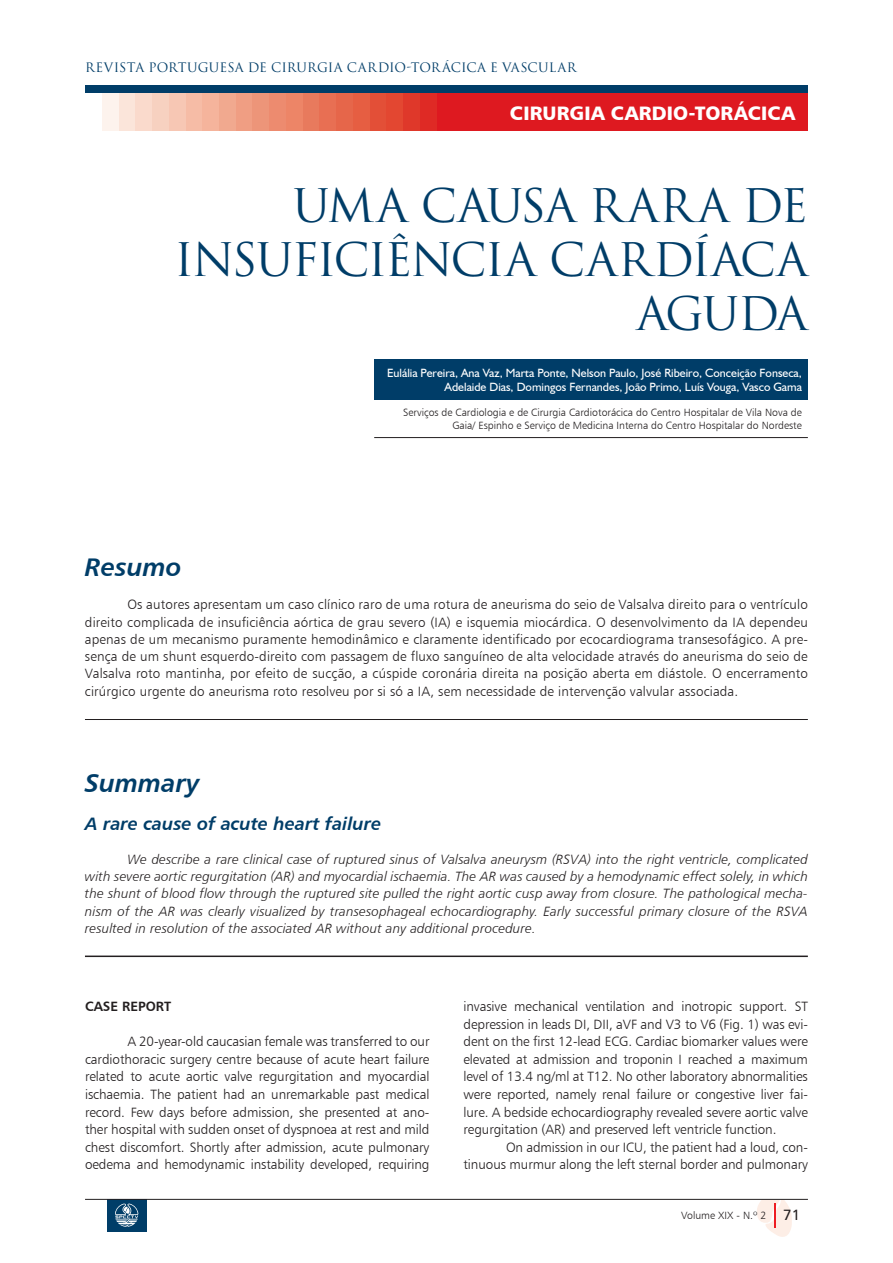
<style>
.page{position:relative;width:893px;height:1263px;background:#fff}
.page>*{position:absolute;margin:0;border:0;box-sizing:border-box;transform-origin:0 0}
.t1{font:45px/54px "Trajax";letter-spacing:-.04em;color:#003d68;text-align:right}
.t2{font:25.5px "Humanist 777 BT Bold Italic B";color:#003d68}
.t3{font:19.5px "Humanist 777 BT Black B";letter-spacing:.005em;color:#fff}
.t4{font:18px "Humanist 777 BT Bold Italic B";color:#003d68}
.t5{font:13.5px/17.5px "Humanist 777 BT Light B";letter-spacing:-.005em;color:#231f20;text-align:justify}
.t6{font:13.5px/17.2px "Humanist 777 BT Light Italic B";letter-spacing:.01em;color:#231f20;text-align:justify}
.t7{font:13.5px "Humanist 777 BT Bold B";color:#231f20}
.t8{font:12.75px "Trajax";letter-spacing:.01em;color:#003d68}
.t9{font:12px/14.4px "Humanist 521 BT";color:#fff;text-align:right}
.t10{font:10.5px/12.6px "Humanist 777 BT Light B";color:#231f20;text-align:right}
.s1{font-family:"Humanist 777 BT Roman B";font-size:15px}
</style>
<div class="page">
<svg style="left:757px;top:1200px;width:35px;height:37px"></svg>
<div style="left:107px;top:1199px;width:40px;height:33px;background:#003d68"></div>
<svg style="left:115px;top:1203px;width:23px;height:24px"></svg>
<hr style="left:85px;top:1199px;width:723px;height:1px;background:#231f20">
<div style="left:85px;top:85px;width:723px;height:9px;background:#003d68"></div>
<div style="left:436px;top:94px;width:372px;height:37px;background:#de1920"></div>
<div style="left:420px;top:94px;width:16px;height:37px;background:#df2a25"></div>
<div style="left:403px;top:94px;width:17px;height:37px;background:#df382a"></div>
<div style="left:386px;top:94px;width:17px;height:37px;background:#e34731"></div>
<div style="left:369px;top:94px;width:17px;height:37px;background:#e34f37"></div>
<div style="left:353px;top:94px;width:16px;height:37px;background:#e65e42"></div>
<div style="left:336px;top:94px;width:17px;height:37px;background:#e6664a"></div>
<div style="left:319px;top:94px;width:17px;height:37px;background:#e86f53"></div>
<div style="left:302px;top:94px;width:17px;height:37px;background:#e87a5d"></div>
<div style="left:286px;top:94px;width:16px;height:37px;background:#ed8567"></div>
<div style="left:269px;top:94px;width:17px;height:37px;background:#ed8b6f"></div>
<div style="left:252px;top:94px;width:17px;height:37px;background:#ed9579"></div>
<div style="left:236px;top:94px;width:16px;height:37px;background:#f09e83"></div>
<div style="left:219px;top:94px;width:17px;height:37px;background:#f1a98f"></div>
<div style="left:202px;top:94px;width:17px;height:37px;background:#f5b49c"></div>
<div style="left:185px;top:94px;width:17px;height:37px;background:#f6bca6"></div>
<div style="left:169px;top:94px;width:16px;height:37px;background:#f7c7b4"></div>
<div style="left:152px;top:94px;width:17px;height:37px;background:#f7d1c0"></div>
<div style="left:135px;top:94px;width:17px;height:37px;background:#fadacc"></div>
<div style="left:118px;top:94px;width:17px;height:37px;background:#fbe5da"></div>
<div style="left:102px;top:94px;width:16px;height:37px;background:#fdf3ed"></div>
<hr style="left:85px;top:719px;width:723px;height:1px;background:#231f20">
<hr style="left:85px;top:955px;width:723px;height:2px;background:#231f20">
<div style="left:374px;top:359px;width:434px;height:41px;background:#003d68"></div>
<hr style="left:374px;top:437px;width:434px;height:1px;background:#231f20">
<p class="t8" style="left:85px;top:60px;width:493px">REVISTA PORTUGUESA DE CIRURGIA CARDIO-TORáCICA E VASCULAR</p>
<h3 class="t3" style="left:510px;top:100px;width:287px">CIRURGIA CARDIO-TORÁCICA</h3>
<h1 class="t1" style="left:174px;top:179px;width:635px">UMA CAUSA RARA DE<br>INSUFICIÊNCIA CARDÍACA<br>AGUDA</h1>
<p class="t9" style="left:387px;top:366px;width:416px">Eulália Pereira, Ana Vaz, Marta Ponte, Nelson Paulo, José Ribeiro, Conceição Fonseca,<br>Adelaide Dias, Domingos Fernandes, João Primo, Luís Vouga, Vasco Gama</p>
<p class="t10" style="left:403px;top:406px;width:400px">Serviços de Cardiologia e de Cirurgia Cardiotorácica do Centro Hospitalar de Vila Nova de<br>Gaia/ Espinho e Serviço de Medicina Interna do Centro Hospitalar do Nordeste</p>
<h2 class="t2" style="left:85px;top:551px;width:98px">Resumo</h2>
<p class="t5" style="left:85px;top:596px;width:724px;text-indent:43px">Os autores apresentam um caso clínico raro de uma rotura de aneurisma do seio de Valsalva direito para o ventrículo direito complicada de insuficiência aórtica de grau severo (IA) e isquemia miocárdica. O desenvolvimento da IA dependeu apenas de um mecanismo puramente hemodinâmico e claramente identificado por ecocardiograma transesofágico. A pre&shy;sença de um shunt esquerdo-direito com passagem de fluxo sanguíneo de alta velocidade através do aneurisma do seio de Valsalva roto mantinha, por efeito de sucção, a cúspide coronária direita na posição aberta em diástole. O encerramento cirúrgico urgente do aneurisma roto resolveu por si só a IA, sem necessidade de intervenção valvular associada.</p>
<h2 class="t2" style="left:85px;top:767px;width:116px">Summary</h2>
<h3 class="t4" style="left:85px;top:812px;width:298px">A rare cause of acute heart failure</h3>
<p class="t6" style="left:85px;top:850px;width:724px;text-indent:43px">We describe a rare clinical case of ruptured sinus of Valsalva aneurysm (RSVA) into the right ventricle, complicated with severe aortic regurgitation (AR) and myocardial ischaemia. The AR was caused by a hemodynamic effect solely, in which the shunt of blood flow through the ruptured site pulled the right aortic cusp away from closure. The pathological mecha&shy;nism of the AR was clearly visualized by transesophageal echocardiography. Early successful primary closure of the RSVA resulted in resolution of the associated AR without any additional procedure.</p>
<p class="t7" style="left:85px;top:998px;width:18px">CASE</p>
<p class="t7" style="left:122px;top:998px;width:18px">REPORT</p>
<p class="t5" style="left:85px;top:1032px;width:346px;text-indent:43px">A 20-year-old caucasian female was transferred to our cardiothoracic surgery centre because of acute heart failure related to acute aortic valve regurgitation and myocardial ischaemia. The patient had an unremarkable past medical record. Few days before admission, she presented at ano&shy;ther hospital with sudden onset of dyspnoea at rest and mild chest discomfort. Shortly after admission, acute pulmonary oedema and hemodynamic instability developed, requiring</p>
<p class="t5" style="left:463px;top:997px;width:346px">invasive mechanical ventilation and inotropic support. ST depression in leads DI, DII, aVF and V3 to V6 (Fig. 1) was evi&shy;dent on the first 12-lead ECG. Cardiac biomarker values were elevated at admission and troponin I reached a maximum level of 13.4 ng/ml at T12. No other laboratory abnormalities were reported, namely renal failure or congestive liver fai&shy;lure. A bedside echocardiography revealed severe aortic valve regurgitation (AR) and preserved left ventricle function.</p>
<p class="t5" style="left:463px;top:1138px;width:346px;text-align:right">On admission in our ICU, the patient had a loud, con&shy;tinuous murmur along the left sternal border and pulmonary</p>
<p class="t10" style="left:681px;top:1209px;width:121px">Volume XIX - N.º 2 <span class="s1">71</span></p>
</div>
